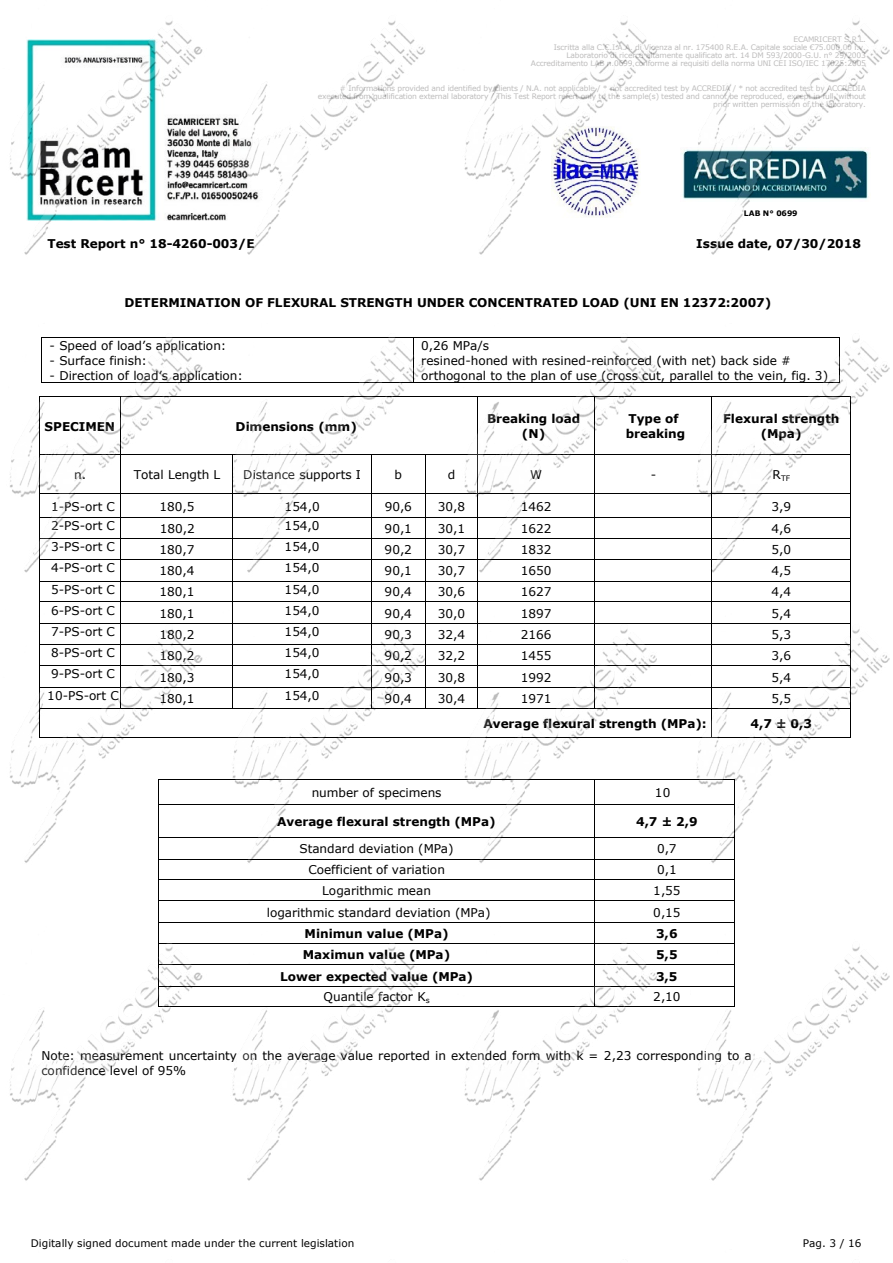
<style>
.page{position:relative;width:893px;height:1263px;background:#fff}
.page>*{position:absolute;margin:0;border:0;box-sizing:border-box;transform-origin:0 0}
.t1{font:12px/14.5px "Verdana";color:#000}
.t2{font:700 12px/14.7px "Verdana";color:#000;text-align:center}
.t3{font:10.5px "Verdana";letter-spacing:.005em;color:#000}
.t4{font:7.5px/8.2px "Verdana";letter-spacing:-.02em;color:#bdbcbc;text-align:right}
.t5{font:700 7.5px "Verdana";color:#000}
.t6{font:7.5px "Verdana";color:#000}
</style>
<div class="page">
<hr style="left:159px;top:900px;width:435px;height:1px;background:#000">
<hr style="left:595px;top:900px;width:139px;height:1px;background:#000">
<hr style="left:159px;top:922px;width:435px;height:1px;background:#000">
<hr style="left:595px;top:922px;width:139px;height:1px;background:#000">
<svg style="left:158px;top:889px;width:1px;height:38px"></svg>
<svg style="left:594px;top:889px;width:1px;height:38px"></svg>
<svg style="left:734px;top:889px;width:1px;height:38px"></svg>
<img style="left:10px;top:20px;width:879px;height:869px">
<img style="left:10px;top:927px;width:879px;height:254px">
<p class="t4" style="left:531px;top:35px;width:337px">ECAMRICERT S.R.L.<br>Iscritta alla C.C.I.A.A. di Vicenza al nr. 175400 R.E.A. Capitale sociale €75.000,00 i.v.<br>Laboratorio di ricerca altamente qualificato art. 14 DM 593/2000-G.U. n° 29/2003<br>Accreditamento LAB n.0699 conforme ai requisiti della norma UNI CEI ISO/IEC 17025:2005</p>
<p class="t4" style="left:318px;top:84px;width:549px"># Informations provided and identified by clients / N.A. not applicable / * not accredited test by ACCREDIA / * not accredited test by ACCREDIA executed from qualification external laboratory / This Test Report refert only to the sample(s) tested and cannot be reproduced, except in full, without prior written permission of the laboratory.</p>
<p class="t5" style="left:744px;top:208px;width:55px">LAB N° 0699</p>
<p class="t2" style="left:47px;top:236px;width:209px">Test Report n° 18-4260-003/E</p>
<p class="t2" style="left:696px;top:236px;width:166px">Issue date, 07/30/2018</p>
<p class="t2" style="left:124px;top:295px;width:648px">DETERMINATION OF FLEXURAL STRENGTH UNDER CONCENTRATED LOAD (UNI EN 12372:2007)</p>
<p class="t1" style="left:50px;top:339px;width:178px">- Speed of load’s application:</p>
<p class="t1" style="left:50px;top:353px;width:99px">- Surface finish:</p>
<p class="t1" style="left:50px;top:368px;width:195px">- Direction of load’s application:</p>
<p class="t1" style="left:421px;top:339px;width:408px">0,26 MPa/s<br>resined-honed with resined-reinforced (with net) back side # orthogonal to the plan of use (cross cut, parallel to the vein, fig. 3)</p>
<p class="t2" style="left:45px;top:419px;width:72px">SPECIMEN</p>
<p class="t2" style="left:236px;top:419px;width:123px">Dimensions (mm)</p>
<p class="t2" style="left:487px;top:411px;width:95px">Breaking load (N)</p>
<p class="t2" style="left:626px;top:411px;width:61px;text-align:left">Type of breaking</p>
<p class="t2" style="left:723px;top:411px;width:118px">Flexural strength (Mpa)</p>
<p class="t1" style="left:74px;top:468px;width:13px">n.</p>
<p class="t1" style="left:134px;top:468px;width:88px">Total Length L</p>
<p class="t1" style="left:243px;top:468px;width:119px">Distance supports I</p>
<p class="t1" style="left:395px;top:468px;width:9px">b</p>
<p class="t1" style="left:448px;top:468px;width:9px">d</p>
<p class="t1" style="left:530px;top:468px;width:13px">W</p>
<p class="t1" style="left:651px;top:468px;width:7px">-</p>
<p class="t6" style="left:773px;top:473px;width:19px"><sup>R</sup>TF</p>
<p class="t1" style="left:51px;top:499px;width:65px">1-PS-ort C</p>
<p class="t1" style="left:159px;top:499px;width:37px">180,5</p>
<p class="t1" style="left:285px;top:499px;width:37px">154,0</p>
<p class="t1" style="left:385px;top:499px;width:29px">90,6</p>
<p class="t1" style="left:438px;top:499px;width:29px">30,8</p>
<p class="t1" style="left:521px;top:499px;width:32px">1462</p>
<p class="t1" style="left:771px;top:499px;width:21px">3,9</p>
<p class="t1" style="left:51px;top:518px;width:65px">2-PS-ort C</p>
<p class="t1" style="left:160px;top:521px;width:37px">180,2</p>
<p class="t1" style="left:285px;top:518px;width:37px">154,0</p>
<p class="t1" style="left:385px;top:521px;width:29px">90,1</p>
<p class="t1" style="left:438px;top:521px;width:29px">30,1</p>
<p class="t1" style="left:521px;top:521px;width:32px">1622</p>
<p class="t1" style="left:771px;top:521px;width:21px">4,6</p>
<p class="t1" style="left:51px;top:539px;width:65px">3-PS-ort C</p>
<p class="t1" style="left:159px;top:542px;width:37px">180,7</p>
<p class="t1" style="left:285px;top:539px;width:37px">154,0</p>
<p class="t1" style="left:385px;top:542px;width:29px">90,2</p>
<p class="t1" style="left:438px;top:542px;width:29px">30,7</p>
<p class="t1" style="left:521px;top:542px;width:32px">1832</p>
<p class="t1" style="left:771px;top:542px;width:21px">5,0</p>
<p class="t1" style="left:51px;top:561px;width:65px">4-PS-ort C</p>
<p class="t1" style="left:159px;top:564px;width:37px">180,4</p>
<p class="t1" style="left:285px;top:561px;width:37px">154,0</p>
<p class="t1" style="left:385px;top:564px;width:29px">90,1</p>
<p class="t1" style="left:438px;top:564px;width:29px">30,7</p>
<p class="t1" style="left:521px;top:564px;width:32px">1650</p>
<p class="t1" style="left:771px;top:564px;width:21px">4,5</p>
<p class="t1" style="left:51px;top:582px;width:65px">5-PS-ort C</p>
<p class="t1" style="left:159px;top:585px;width:37px">180,1</p>
<p class="t1" style="left:285px;top:582px;width:37px">154,0</p>
<p class="t1" style="left:385px;top:585px;width:29px">90,4</p>
<p class="t1" style="left:438px;top:585px;width:29px">30,6</p>
<p class="t1" style="left:521px;top:585px;width:32px">1627</p>
<p class="t1" style="left:771px;top:585px;width:21px">4,4</p>
<p class="t1" style="left:51px;top:603px;width:65px">6-PS-ort C</p>
<p class="t1" style="left:159px;top:606px;width:37px">180,1</p>
<p class="t1" style="left:285px;top:603px;width:37px">154,0</p>
<p class="t1" style="left:385px;top:606px;width:29px">90,4</p>
<p class="t1" style="left:438px;top:606px;width:29px">30,0</p>
<p class="t1" style="left:521px;top:606px;width:32px">1897</p>
<p class="t1" style="left:771px;top:606px;width:21px">5,4</p>
<p class="t1" style="left:51px;top:625px;width:65px">7-PS-ort C</p>
<p class="t1" style="left:159px;top:627px;width:37px">180,2</p>
<p class="t1" style="left:285px;top:625px;width:37px">154,0</p>
<p class="t1" style="left:385px;top:627px;width:29px">90,3</p>
<p class="t1" style="left:438px;top:627px;width:29px">32,4</p>
<p class="t1" style="left:521px;top:627px;width:32px">2166</p>
<p class="t1" style="left:771px;top:627px;width:21px">5,3</p>
<p class="t1" style="left:51px;top:645px;width:65px">8-PS-ort C</p>
<p class="t1" style="left:159px;top:648px;width:37px">180,2</p>
<p class="t1" style="left:285px;top:645px;width:37px">154,0</p>
<p class="t1" style="left:385px;top:648px;width:29px">90,2</p>
<p class="t1" style="left:438px;top:648px;width:29px">32,2</p>
<p class="t1" style="left:521px;top:648px;width:32px">1455</p>
<p class="t1" style="left:771px;top:648px;width:21px">3,6</p>
<p class="t1" style="left:51px;top:667px;width:65px">9-PS-ort C</p>
<p class="t1" style="left:159px;top:670px;width:37px">180,3</p>
<p class="t1" style="left:285px;top:667px;width:37px">154,0</p>
<p class="t1" style="left:385px;top:670px;width:29px">90,3</p>
<p class="t1" style="left:438px;top:670px;width:29px">30,8</p>
<p class="t1" style="left:521px;top:670px;width:32px">1992</p>
<p class="t1" style="left:771px;top:670px;width:21px">5,4</p>
<p class="t1" style="left:47px;top:689px;width:73px">10-PS-ort C</p>
<p class="t1" style="left:159px;top:692px;width:37px">180,1</p>
<p class="t1" style="left:285px;top:689px;width:37px">154,0</p>
<p class="t1" style="left:385px;top:692px;width:29px">90,4</p>
<p class="t1" style="left:438px;top:692px;width:29px">30,4</p>
<p class="t1" style="left:521px;top:692px;width:32px">1971</p>
<p class="t1" style="left:771px;top:692px;width:21px">5,5</p>
<p class="t2" style="left:483px;top:716px;width:225px">Average flexural strength (MPa):</p>
<p class="t2" style="left:750px;top:716px;width:63px">4,7 ± 0,3</p>
<p class="t1" style="left:312px;top:785px;width:131px">number of specimens</p>
<p class="t1" style="left:655px;top:785px;width:17px">10</p>
<p class="t2" style="left:277px;top:814px;width:220px">Average flexural strength (MPa)</p>
<p class="t2" style="left:636px;top:814px;width:63px">4,7 ± 2,9</p>
<p class="t1" style="left:299px;top:842px;width:156px">Standard deviation (MPa)</p>
<p class="t1" style="left:657px;top:842px;width:21px">0,7</p>
<p class="t1" style="left:308px;top:862px;width:138px">Coefficient of variation</p>
<p class="t1" style="left:657px;top:862px;width:21px">0,1</p>
<p class="t1" style="left:322px;top:883px;width:110px">Logarithmic mean</p>
<p class="t1" style="left:653px;top:883px;width:29px">1,55</p>
<p class="t1" style="left:267px;top:905px;width:225px">logarithmic standard deviation (MPa)</p>
<p class="t1" style="left:653px;top:905px;width:29px">0,15</p>
<p class="t2" style="left:305px;top:926px;width:146px">Minimun value (MPa)</p>
<p class="t2" style="left:656px;top:926px;width:23px">3,6</p>
<p class="t2" style="left:303px;top:947px;width:149px">Maximun value (MPa)</p>
<p class="t2" style="left:656px;top:947px;width:23px">5,5</p>
<p class="t2" style="left:280px;top:968px;width:195px">Lower expected value (MPa)</p>
<p class="t2" style="left:656px;top:968px;width:23px">3,5</p>
<p class="t1" style="left:324px;top:990px;width:108px">Quantile factor K<sub>s</sub></p>
<p class="t1" style="left:653px;top:990px;width:29px">2,10</p>
<p class="t1" style="left:41px;top:1048px;width:712px">Note: measurement uncertainty on the average value reported in extended form with k = 2,23 corresponding to a confidence level of 95%</p>
<p class="t3" style="left:31px;top:1236px;width:325px">Digitally signed document made under the current legislation</p>
<p class="t3" style="left:803px;top:1236px;width:60px">Pag. 3 / 16</p>
</div>
